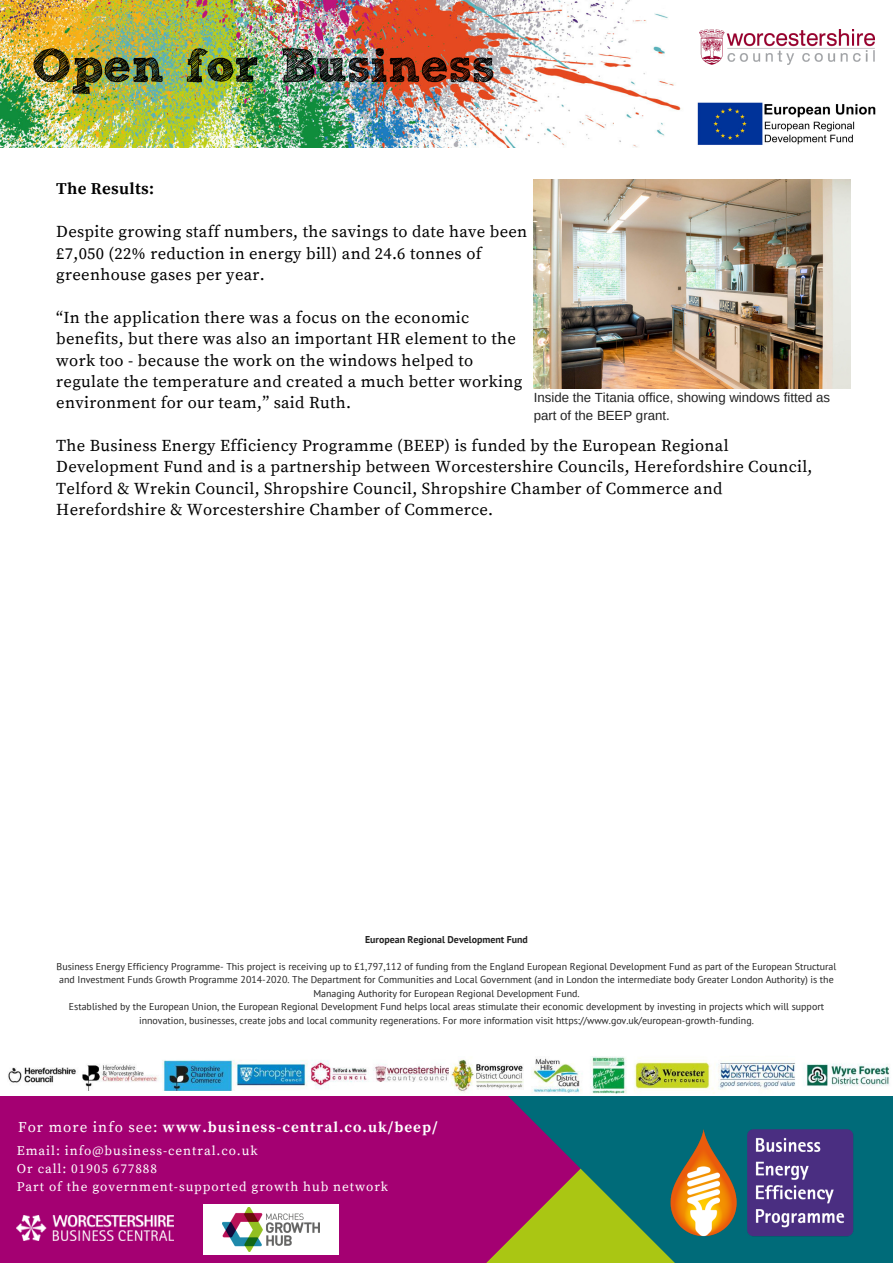
<style>
.page{position:relative;width:893px;height:1263px;background:#fff}
.page>*{position:absolute;margin:0;border:0;box-sizing:border-box;transform-origin:0 0}
.t1{font:16.5px/21.5px "Source Serif Pro";letter-spacing:.02em;color:#000}
.t2{font:700 16.5px "Source Serif Pro";letter-spacing:.02em;color:#000}
.t3{font:700 14.85px "Source Serif Pro";letter-spacing:.07em;color:#fff}
.t4{font:13.2px/18px "Source Serif Pro";letter-spacing:.07em;color:#fff}
.t5{font:13.2px/18px "Arimo";color:#222}
.t6{font:9.9px/13.5px "PT Sans";color:#222;text-align:center}
.t7{font:700 9.9px "PT Sans";color:#222}
.s1{font-weight:400}
</style>
<div class="page">
<div style="left:0;top:1096px;width:473px;height:167px;background:#a40072"></div>
<svg style="left:473px;top:1096px;width:420px;height:167px;background:#516160"></svg>
<img style="left:0;top:0;width:790px;height:147px">
<img style="left:699px;top:29px;width:176px;height:35px">
<img style="left:692px;top:99px;width:184px;height:48px">
<img style="left:19px;top:29px;width:491px;height:91px">
<img style="left:660px;top:1111px;width:206px;height:143px">
<img style="left:17px;top:1215px;width:156px;height:26px">
<div style="left:204px;top:1204px;width:135px;height:50px;background:#fff"></div>
<img style="left:223px;top:1207px;width:97px;height:44px">
<img style="left:534px;top:179px;width:316px;height:209px">
<img style="left:448px;top:1056px;width:442px;height:38px">
<img style="left:8px;top:1060px;width:440px;height:30px">
<h1 class="t2" style="left:56px;top:179px;width:99px">The Results:</h1>
<h1 class="t1" style="left:56px;top:222px;width:472px">Despite growing staff numbers, the savings to date have been £7,050 (22% reduction in energy bill) and 24.6 tonnes of greenhouse gases per year.</h1>
<p class="t1" style="left:56px;top:307px;width:468px">“In the application there was a focus on the economic benefits, but there was also an important HR element to the work too - because the work on the windows helped to regulate the temperature and created a much better working environment for our team,” said Ruth.</p>
<p class="t1" style="left:56px;top:436px;width:758px">The Business Energy Efficiency Programme (BEEP) is funded by the European Regional Development Fund and is a partnership between Worcestershire Councils, Herefordshire Council, Telford &amp; Wrekin Council, Shropshire Council, Shropshire Chamber of Commerce and Herefordshire &amp; Worcestershire Chamber of Commerce.</p>
<h3 class="t5" style="left:534px;top:388px;width:298px">Inside the Titania office, showing windows fitted as part of the BEEP grant.</h3>
<p class="t7" style="left:365px;top:932px;width:164px">European Regional Development Fund</p>
<p class="t6" style="left:57px;top:959px;width:781px">Business Energy Efficiency Programme- This project is receiving up to £1,797,112 of funding from the England European Regional Development Fund as part of the European Structural and Investment Funds Growth Programme 2014-2020. The Department for Communities and Local Government (and in London the intermediate body Greater London Authority) is the Managing Authority for European Regional Development Fund.<br>Established by the European Union, the European Regional Development Fund helps local areas stimulate their economic development by investing in projects which will support innovation, businesses, create jobs and local community regenerations. For more information visit https://www.gov.uk/european-growth-funding.</p>
<h2 class="t3" style="left:18px;top:1118px;width:421px"><span class="s1">For more info see:</span> www.business-central.co.uk/beep/</h2>
<h3 class="t4" style="left:17px;top:1142px;width:373px">Email: info@business-central.co.uk<br>Or call: 01905 677888<br>Part of the government-supported growth hub network</h3>
</div>
